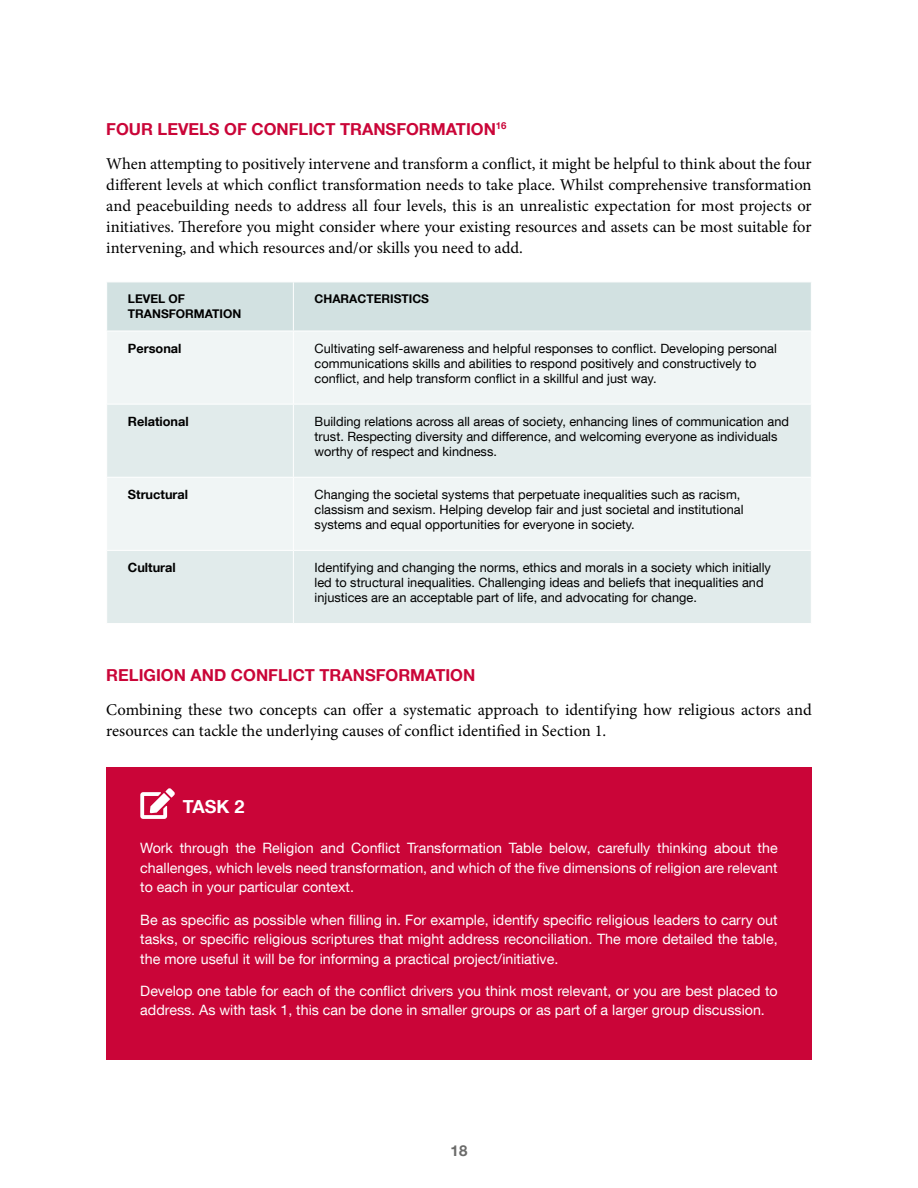
<style>
.page{position:relative;width:918px;height:1188px;background:#fff}
.page>*{position:absolute;margin:0;border:0;box-sizing:border-box;transform-origin:0 0}
.Task_H{font:700 18px "Helvetica Neue LT Com";color:#fff}
.Body_text{font:16.5px/21px "Minion Pro";color:#000;text-align:justify}
.t1{font:700 16.5px "Helvetica Neue LT Com";color:#ca0538}
.t2{font:700 15px "Helvetica Neue LT Com";color:#6b6b6a}
.Task_text{font:14.25px/19.5px "Helvetica Neue LT Com";color:#fff;text-align:justify}
.Table_text{font:12.75px/15px "Helvetica Neue LT Com";color:#000}
.Table_text-2{font:700 12.75px "Helvetica Neue LT Com";color:#000}
.Table_header{font:700 12px/15px "Helvetica Neue LT Com";color:#000}
</style>
<div class="page">
<div style="left:106px;top:768px;width:706px;height:292px;background:#ca0538"></div>
<div style="left:107px;top:283px;width:704px;height:48px;background:#d2e1e1"></div>
<div style="left:107px;top:332px;width:704px;height:71px;background:#f0f5f5"></div>
<svg style="left:107px;top:405px;width:704px;height:218px;fill:#e1ebeb"></svg>
<hr style="left:293px;top:282px;width:1px;height:49px;background:#fff">
<hr style="left:293px;top:331px;width:1px;height:73px;background:#fff">
<hr style="left:293px;top:405px;width:1px;height:72px;background:#fff">
<hr style="left:106px;top:477px;width:187px;height:1px;background:#fff">
<hr style="left:293px;top:477px;width:519px;height:1px;background:#fff">
<hr style="left:293px;top:478px;width:1px;height:72px;background:#fff">
<hr style="left:106px;top:550px;width:187px;height:1px;background:#fff">
<hr style="left:293px;top:550px;width:519px;height:1px;background:#fff">
<hr style="left:293px;top:551px;width:1px;height:72px;background:#fff">
<svg style="left:140px;top:788px;width:35px;height:31px"></svg>
<h3 class="t1" style="left:106px;top:118px;width:402px">FOUR LEVELS OF CONFLICT TRANSFORMATION<sup>16</sup></h3>
<p class="Body_text" style="left:106px;top:154px;width:707px">When attempting to positively intervene and transform a conflict, it might be helpful to think about the four different levels at which conflict transformation needs to take place. Whilst comprehensive transformation and peacebuilding needs to address all four levels, this is an unrealistic expectation for most projects or initiatives. Therefore you might consider where your existing resources and assets can be most suitable for intervening, and which resources and/or skills you need to add.</p>
<p class="Table_header" style="left:128px;top:291px;width:115px">LEVEL OF<br>TRANSFORMATION</p>
<p class="Table_header" style="left:315px;top:291px;width:116px">CHARACTERISTICS</p>
<p class="Table_text-2" style="left:128px;top:340px;width:55px">Personal</p>
<p class="Table_text" style="left:315px;top:341px;width:464px">Cultivating self-awareness and helpful responses to conflict. Developing personal communications skills and abilities to respond positively and constructively to conflict, and help transform conflict in a skillful and just way.</p>
<p class="Table_text-2" style="left:128px;top:413px;width:62px">Relational</p>
<p class="Table_text" style="left:315px;top:414px;width:476px">Building relations across all areas of society, enhancing lines of communication and trust. Respecting diversity and difference, and welcoming everyone as individuals worthy of respect and kindness.</p>
<p class="Table_text-2" style="left:128px;top:487px;width:62px">Structural</p>
<p class="Table_text" style="left:315px;top:487px;width:430px">Changing the societal systems that perpetuate inequalities such as racism, classism and sexism. Helping develop fair and just societal and institutional systems and equal opportunities for everyone in society.</p>
<p class="Table_text-2" style="left:128px;top:560px;width:49px">Cultural</p>
<p class="Table_text" style="left:315px;top:560px;width:458px">Identifying and changing the norms, ethics and morals in a society which initially led to structural inequalities. Challenging ideas and beliefs that inequalities and injustices are an acceptable part of life, and advocating for change.</p>
<h3 class="t1" style="left:106px;top:664px;width:371px">RELIGION AND CONFLICT TRANSFORMATION</h3>
<p class="Body_text" style="left:106px;top:700px;width:707px">Combining these two concepts can offer a systematic approach to identifying how religious actors and resources can tackle the underlying causes of conflict identified in Section 1.</p>
<p class="Task_H" style="left:183px;top:795px;width:63px">TASK 2</p>
<p class="Task_text" style="left:140px;top:838px;width:639px">Work through the Religion and Conflict Transformation Table below, carefully thinking about the challenges, which levels need transformation, and which of the five dimensions of religion are relevant to each in your particular context.</p>
<p class="Task_text" style="left:140px;top:909px;width:639px">Be as specific as possible when filling in. For example, identify specific religious leaders to carry out tasks, or specific religious scriptures that might address reconciliation. The more detailed the table, the more useful it will be for informing a practical project/initiative.</p>
<p class="Task_text" style="left:140px;top:981px;width:639px">Develop one table for each of the conflict drivers you think most relevant, or you are best placed to address. As with task 1, this can be done in smaller groups or as part of a larger group discussion.</p>
<p class="t2" style="left:451px;top:1141px;width:18px">18</p>
</div>
